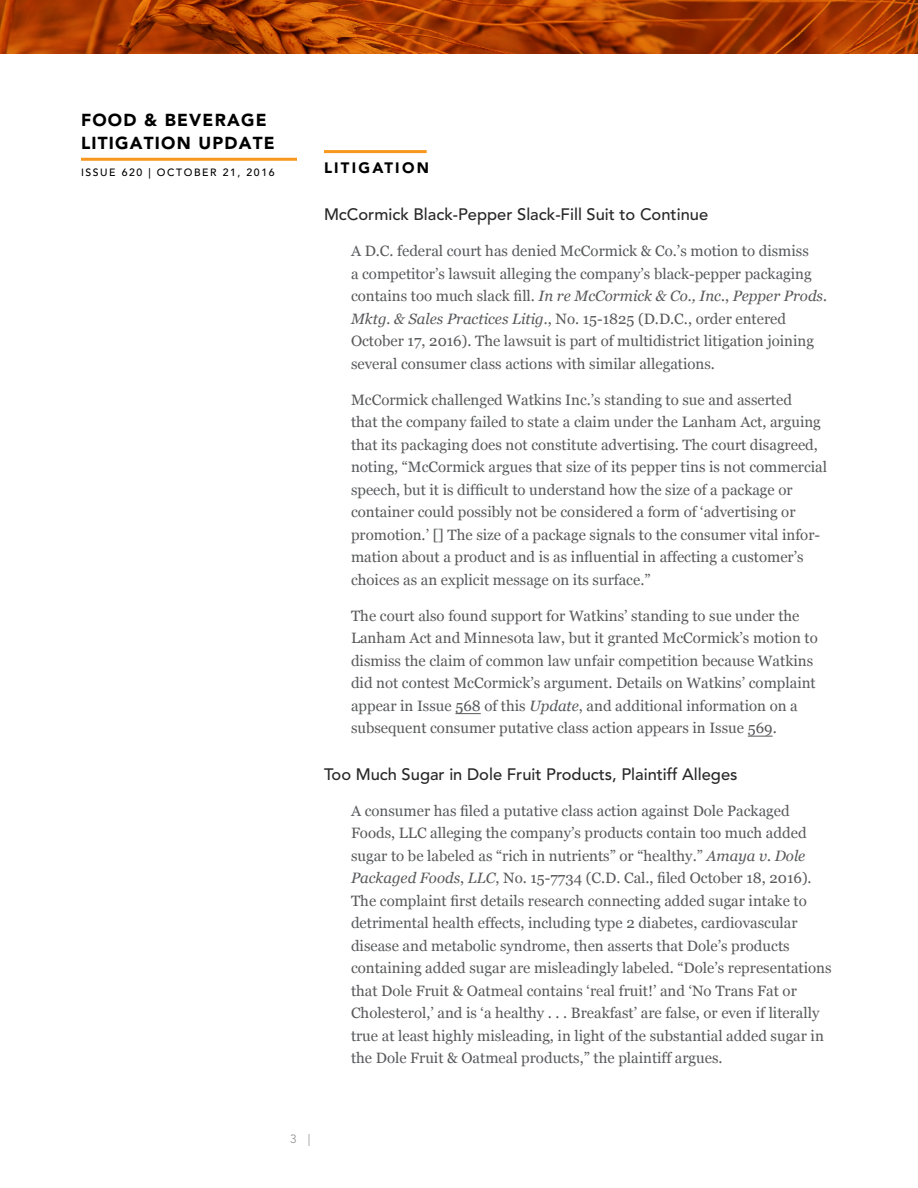
<style>
.page{position:relative;width:918px;height:1188px;background:#fff}
.page>*{position:absolute;margin:0;border:0;box-sizing:border-box;transform-origin:0 0}
.t1{font:900 17.25px/22.5px "Avenir LT Std";letter-spacing:.07em;color:#000}
.t2{font:500 16.5px "Avenir LT Std";color:#292829}
.t3{font:15px/22.5px "Georgia";color:#58595b}
.t4{font:900 15px "Avenir LT Std";letter-spacing:.15em;color:#000}
.t5{font:12px "Avenir LT Std";color:#939598}
.t6{font:500 10.5px "Avenir LT Std";letter-spacing:.15em;color:#000}
.s1{font-style:italic}
</style>
<div class="page">
<hr style="left:81px;top:158px;width:216px;height:3px;background:#f8971d">
<svg style="left:0;top:0;width:918px;height:54px;background:#a83c02"></svg>
<hr style="left:324px;top:150px;width:103px;height:3px;background:#f8971d">
<svg style="left:455px;top:713px;width:26px;height:1px"></svg>
<svg style="left:748px;top:736px;width:25px;height:1px"></svg>
<p class="t1" style="left:81px;top:109px;width:195px">FOOD &amp; BEVERAGE<br>LITIGATION UPDATE</p>
<p class="t6" style="left:81px;top:166px;width:195px">ISSUE 620 | OCTOBER 21, 2016</p>
<p class="t4" style="left:324px;top:159px;width:106px">LITIGATION</p>
<p class="t2" style="left:324px;top:205px;width:386px">McCormick Black-Pepper Slack-Fill Suit to Continue</p>
<p class="t3" style="left:351px;top:240px;width:478px">A D.C. federal court has denied McCormick &amp; Co.’s motion to dismiss<br>a competitor’s lawsuit alleging the company’s black-pepper packaging contains too much slack fill. <span class="s1">In re McCormick &amp; Co., Inc.</span>, <span class="s1">Pepper Prods.<br>Mktg. &amp; Sales Practices Litig.</span>, No. 15-1825 (D.D.C., order entered October 17, 2016). The lawsuit is part of multidistrict litigation joining several consumer class actions with similar allegations.</p>
<p class="t3" style="left:351px;top:389px;width:478px">McCormick challenged Watkins Inc.’s standing to sue and asserted<br>that the company failed to state a claim under the Lanham Act, arguing that its packaging does not constitute advertising. The court disagreed, noting, “McCormick argues that size of its pepper tins is not commercial speech, but it is difficult to understand how the size of a package or container could possibly not be considered a form of ‘advertising or promotion.’ [] The size of a package signals to the consumer vital infor&shy;mation about a product and is as influential in affecting a customer’s choices as an explicit message on its surface.”</p>
<p class="t3" style="left:351px;top:605px;width:468px">The court also found support for Watkins’ standing to sue under the Lanham Act and Minnesota law, but it granted McCormick’s motion to dismiss the claim of common law unfair competition because Watkins did not contest McCormick’s argument. Details on Watkins’ complaint appear in Issue 568 of this <span class="s1">Update</span>, and additional information on a subsequent consumer putative class action appears in Issue 569.</p>
<p class="t2" style="left:324px;top:765px;width:415px">Too Much Sugar in Dole Fruit Products, Plaintiff Alleges</p>
<p class="t3" style="left:351px;top:800px;width:482px">A consumer has filed a putative class action against Dole Packaged Foods, LLC alleging the company’s products contain too much added sugar to be labeled as “rich in nutrients” or “healthy.” <span class="s1">Amaya v. Dole Packaged Foods</span>, <span class="s1">LLC</span>, No. 15-7734 (C.D. Cal., filed October 18, 2016).<br>The complaint first details research connecting added sugar intake to detrimental health effects, including type 2 diabetes, cardiovascular disease and metabolic syndrome, then asserts that Dole’s products containing added sugar are misleadingly labeled. “Dole’s representations that Dole Fruit &amp; Oatmeal contains ‘real fruit!’ and ‘No Trans Fat or Cholesterol,’ and is ‘a healthy . . . Breakfast’ are false, or even if literally true at least highly misleading, in light of the substantial added sugar in the Dole Fruit &amp; Oatmeal products,” the plaintiff argues.</p>
<p class="t5" style="left:290px;top:1132px;width:22px">3 |</p>
</div>
